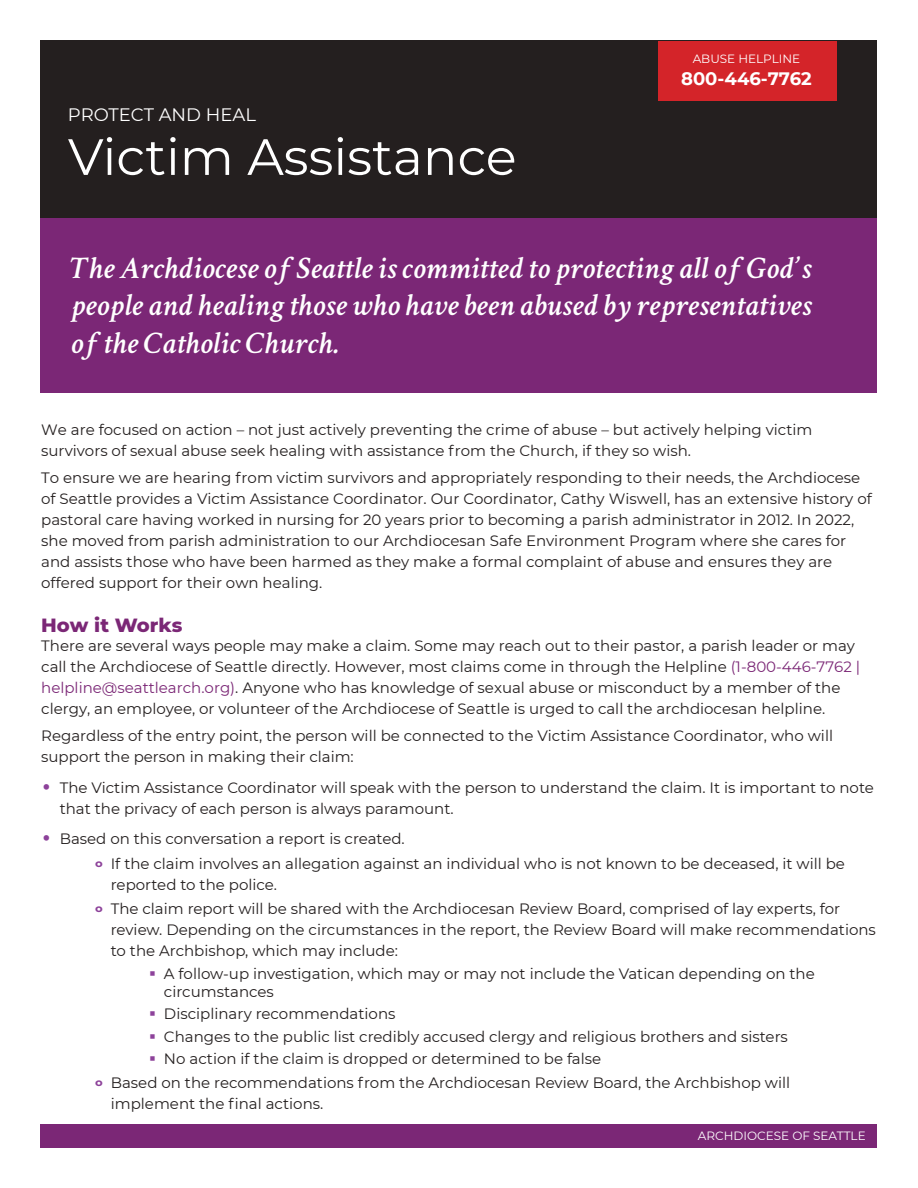
<style>
.page{position:relative;width:918px;height:1188px;background:#fff}
.page>*{position:absolute;margin:0;border:0;box-sizing:border-box;transform-origin:0 0}
.t1{font:51px "Montserrat";color:#fff}
.t2{font:italic 600 31.5px/37.5px "Crimson Text";letter-spacing:.01em;color:#fff;text-align:justify}
.t3{font:800 19.5px "Montserrat";color:#7b2776}
.t4{font:18px "Montserrat";color:#fff}
.t5{font:700 18px "Montserrat";color:#fff}
.t6{font:15px/21px "Montserrat";color:#241f1f}
.t7{font:12px "Montserrat";color:#fff}
.s1{color:#7b2776}
.s2{font-size:36px;color:#8d429a}
.s3{font-weight:700;font-size:18px;color:#8d429a}
.s4{color:#8d429a}
</style>
<div class="page">
<div style="left:40px;top:207px;width:838px;height:186px;background:#7b2776"></div>
<div style="left:40px;top:40px;width:838px;height:178px;background:#241f1f"></div>
<div style="left:658px;top:41px;width:179px;height:59px;background:#d42429"></div>
<div style="left:40px;top:1124px;width:838px;height:24px;background:#7b2776"></div>
<p class="t4" style="left:68px;top:102px;width:190px">PROTECT AND HEAL</p>
<h1 class="t1" style="left:68px;top:122px;width:450px">Victim Assistance</h1>
<p class="t7" style="left:693px;top:50px;width:109px">ABUSE HELPLINE</p>
<p class="t5" style="left:681px;top:65px;width:132px">800-446-7762</p>
<h2 class="t2" style="left:71px;top:247px;width:742px">The Archdiocese of Seattle is committed to protecting all of God’s people and healing those who have been abused by representatives of the Catholic Church.</h2>
<p class="t6" style="left:41px;top:418px;width:773px">We are focused on action – not just actively preventing the crime of abuse – but actively helping victim survivors of sexual abuse seek healing with assistance from the Church, if they so wish.</p>
<p class="t6" style="left:41px;top:466px;width:832px">To ensure we are hearing from victim survivors and appropriately responding to their needs, the Archdiocese of Seattle provides a Victim Assistance Coordinator. Our Coordinator, Cathy Wiswell, has an extensive history of pastoral care having worked in nursing for 20 years prior to becoming a parish administrator in 2012. In 2022, she moved from parish administration to our Archdiocesan Safe Environment Program where she cares for and assists those who have been harmed as they make a formal complaint of abuse and ensures they are offered support for their own healing.</p>
<h3 class="t3" style="left:41px;top:611px;width:143px">How it Works</h3>
<p class="t6" style="left:41px;top:635px;width:821px">There are several ways people may make a claim. Some may reach out to their pastor, a parish leader or may call the Archdiocese of Seattle directly. However, most claims come in through the Helpline <span class="s1">(1-800-446-7762 | helpline@seattlearch.org)</span>. Anyone who has knowledge of sexual abuse or misconduct by a member of the clergy, an employee, or volunteer of the Archdiocese of Seattle is urged to call the archdiocesan helpline.</p>
<p class="t6" style="left:41px;top:725px;width:793px">Regardless of the entry point, the person will be connected to the Victim Assistance Coordinator, who will support the person in making their claim:</p>
<p class="t6" style="left:60px;top:776px;width:816px;text-indent:-18px"><span class="s2">•</span> The Victim Assistance Coordinator will speak with the person to understand the claim. It is important to note that the privacy of each person is always paramount.</p>
<p class="t6" style="left:95px;top:825px;width:751px;line-height:25.5px;text-indent:-54px"><span class="s2">•</span> Based on this conversation a report is created.<br><span class="s3">º</span> If the claim involves an allegation against an individual who is not known to be deceased, it will be</p>
<p class="t6" style="left:95px;top:872px;width:747px;line-height:24px;text-indent:16px">reported to the police.<br><span class="s3">º</span> The claim report will be shared with the Archdiocesan Review Board, comprised of lay experts, for</p>
<p class="t6" style="left:111px;top:919px;width:767px">review. Depending on the circumstances in the report, the Review Board will make recommendations to the Archbishop, which may include:</p>
<p class="t6" style="left:164px;top:964px;width:652px;line-height:18px;text-indent:-15px"><span class="s4">▪</span> A follow-up investigation, which may or may not include the Vatican depending on the circumstances</p>
<p class="t6" style="left:149px;top:1003px;width:248px"><span class="s4">▪</span> Disciplinary recommendations</p>
<p class="t6" style="left:149px;top:1025px;width:640px"><span class="s4">▪</span> Changes to the public list credibly accused clergy and religious brothers and sisters</p>
<p class="t6" style="left:95px;top:1046px;width:696px;line-height:24px;text-indent:54px"><span class="s4">▪</span> No action if the claim is dropped or determined to be false<br><span class="s3">º</span> Based on the recommendations from the Archdiocesan Review Board, the Archbishop will</p>
<p class="t6" style="left:111px;top:1093px;width:214px">implement the final actions.</p>
<p class="t7" style="left:698px;top:1128px;width:169px">ARCHDIOCESE OF SEATTLE</p>
</div>
